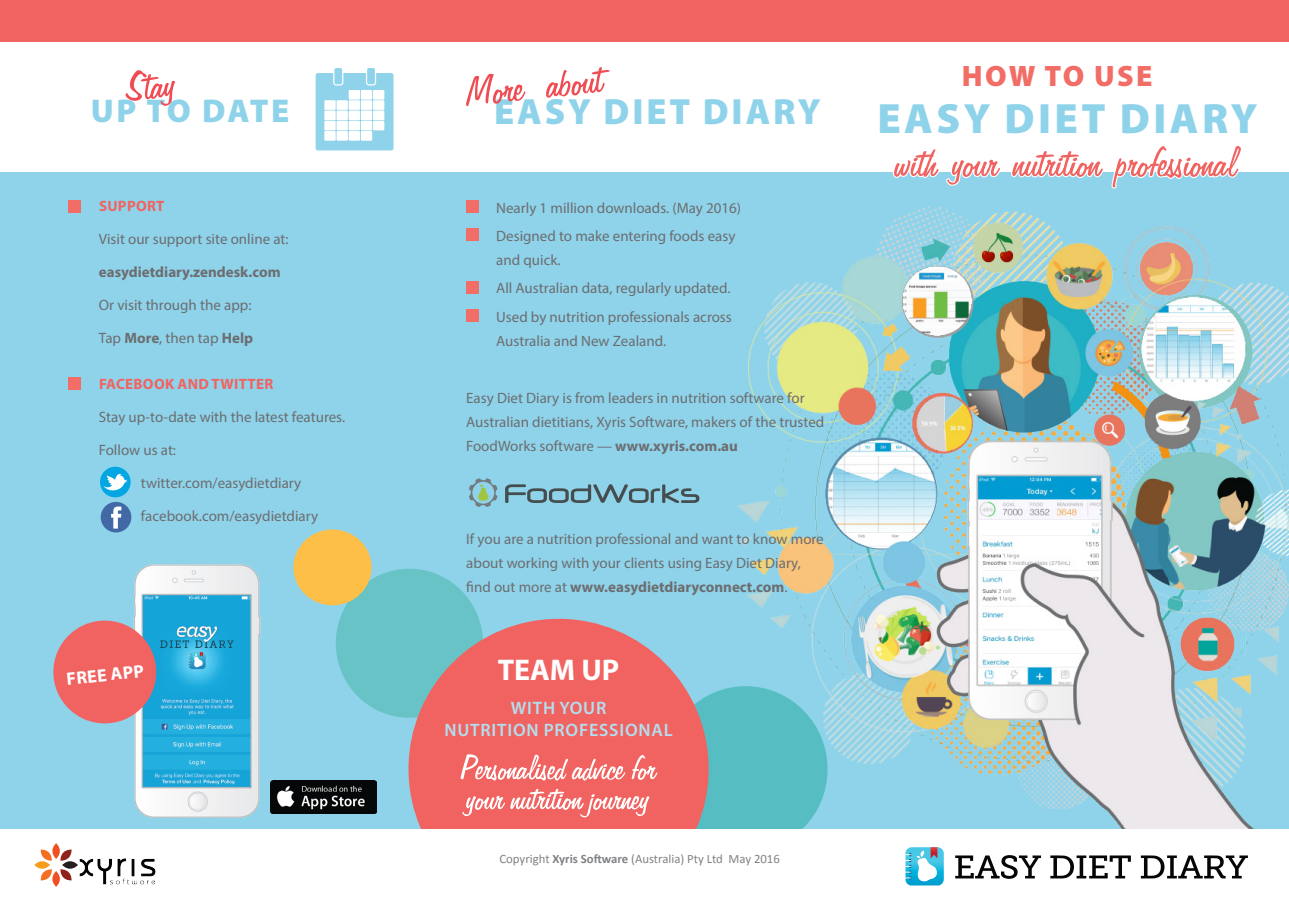
<style>
.page{position:relative;width:1289px;height:919px;background:#fff}
.page>*{position:absolute;margin:0;border:0;box-sizing:border-box;transform-origin:0 0}
.t1{font:900 42.6px "Myriad Pro";letter-spacing:.08em;color:#8fd3ea}
.t2{font:900 36.6px "Myriad Pro";letter-spacing:.08em;color:#8fd3ea}
.t3{font:900 33px "Myriad Pro";letter-spacing:.065em;color:#8fd3ea}
.t4{font:700 30px "Myriad Pro";color:#fff}
.t5{font:900 29.55px "Myriad Pro";letter-spacing:.08em;color:#f26d66}
.t6{font:600 18px/21.6px "Myriad Pro";letter-spacing:.045em;color:#b2dff0;text-align:center}
.t7{font:700 18px "Myriad Pro";color:#fff}
.t8{font:15px/24px "Myriad Pro";color:#6c6d70}
.t9{font:700 15px "Myriad Pro";letter-spacing:.02em;color:#f16360}
.t10{font:700 15px "Myriad Pro";color:#6c6d70}
.t11{font:12.75px "Calibri";color:#808285}
.s1{font-weight:700}
</style>
<div class="page">
<div style="left:0;top:172px;width:1288px;height:659px;background:#8fd3ea"></div>
<div style="left:663px;top:686px;width:164px;height:166px;background:#56bec2;border-radius:50%"></div>
<div style="left:336px;top:568px;width:147px;height:149px;background:#68c3c7;border-radius:50%"></div>
<div style="left:408px;top:618px;width:300px;height:300px;background:#f16360;border-radius:50%"></div>
<img style="left:723px;top:206px;width:565px;height:623px">
<div style="left:0;top:829px;width:1288px;height:89px;background:#fff"></div>
<svg style="left:905px;top:847px;width:38px;height:38px"></svg>
<svg style="left:955px;top:855px;width:86px;height:24px"></svg>
<svg style="left:1050px;top:855px;width:80px;height:23px"></svg>
<svg style="left:1140px;top:855px;width:107px;height:23px"></svg>
<div style="left:293px;top:529px;width:78px;height:76px;background:#fdbf48;border-radius:50%"></div>
<svg style="left:462px;top:789px;width:187px;height:28px"></svg>
<svg style="left:460px;top:754px;width:197px;height:26px"></svg>
<svg style="left:892px;top:146px;width:349px;height:43px"></svg>
<svg style="left:52px;top:843px;width:8px;height:15px"></svg>
<svg style="left:52px;top:871px;width:8px;height:15px"></svg>
<svg style="left:62px;top:861px;width:16px;height:7px"></svg>
<svg style="left:34px;top:861px;width:16px;height:7px"></svg>
<svg style="left:40px;top:868px;width:12px;height:12px"></svg>
<svg style="left:60px;top:849px;width:12px;height:12px"></svg>
<svg style="left:40px;top:849px;width:12px;height:12px"></svg>
<svg style="left:60px;top:868px;width:12px;height:12px"></svg>
<img style="left:79px;top:858px;width:77px;height:27px">
<div style="left:466px;top:200px;width:13px;height:13px;background:#f26d66"></div>
<div style="left:466px;top:228px;width:13px;height:13px;background:#f26d66"></div>
<div style="left:466px;top:280px;width:13px;height:13px;background:#f26d66"></div>
<div style="left:466px;top:309px;width:13px;height:13px;background:#f26d66"></div>
<div style="left:0;top:0;width:1288px;height:41px;background:#f16360"></div>
<div style="left:315px;top:73px;width:78px;height:77px;background:#8fd3ea;border-radius:2px"></div>
<div style="left:349px;top:100px;width:11px;height:10px;background:#fff"></div>
<div style="left:361px;top:100px;width:11px;height:10px;background:#fff"></div>
<div style="left:324px;top:100px;width:12px;height:10px;background:#fff"></div>
<div style="left:336px;top:100px;width:12px;height:10px;background:#fff"></div>
<div style="left:373px;top:100px;width:11px;height:10px;background:#fff"></div>
<div style="left:349px;top:110px;width:11px;height:10px;background:#fff"></div>
<div style="left:361px;top:110px;width:11px;height:10px;background:#fff"></div>
<div style="left:324px;top:110px;width:12px;height:10px;background:#fff"></div>
<div style="left:336px;top:110px;width:12px;height:10px;background:#fff"></div>
<div style="left:373px;top:110px;width:11px;height:10px;background:#fff"></div>
<div style="left:349px;top:121px;width:11px;height:9px;background:#fff"></div>
<div style="left:361px;top:121px;width:11px;height:9px;background:#fff"></div>
<div style="left:324px;top:121px;width:12px;height:9px;background:#fff"></div>
<div style="left:336px;top:121px;width:12px;height:9px;background:#fff"></div>
<div style="left:373px;top:121px;width:11px;height:9px;background:#fff"></div>
<div style="left:349px;top:131px;width:11px;height:10px;background:#fff"></div>
<div style="left:361px;top:131px;width:11px;height:10px;background:#fff"></div>
<div style="left:324px;top:131px;width:12px;height:10px;background:#fff"></div>
<div style="left:336px;top:131px;width:12px;height:10px;background:#fff"></div>
<div style="left:349px;top:90px;width:11px;height:10px;background:#fff"></div>
<div style="left:361px;top:90px;width:11px;height:10px;background:#fff"></div>
<div style="left:373px;top:90px;width:11px;height:10px;background:#fff"></div>
<div style="left:334px;top:67px;width:9px;height:18px;background:#8fd3ea;border-radius:2px"></div>
<div style="left:333px;top:67px;width:10px;height:18px;border:1px solid #fff;border-radius:2px"></div>
<div style="left:366px;top:67px;width:9px;height:18px;background:#8fd3ea;border-radius:2px"></div>
<div style="left:366px;top:67px;width:10px;height:18px;border:1px solid #fff;border-radius:2px"></div>
<svg style="left:125px;top:70px;width:50px;height:36px"></svg>
<div style="left:68px;top:200px;width:13px;height:13px;background:#f26d66"></div>
<div style="left:68px;top:377px;width:13px;height:13px;background:#f26d66"></div>
<svg style="left:505px;top:484px;width:194px;height:19px"></svg>
<svg style="left:469px;top:478px;width:28px;height:29px"></svg>
<div style="left:101px;top:502px;width:30px;height:30px;background:#4269a6;border-radius:50%"></div>
<svg style="left:111px;top:506px;width:10px;height:22px"></svg>
<svg style="left:100px;top:466px;width:31px;height:31px"></svg>
<svg style="left:103px;top:473px;width:24px;height:21px"></svg>
<img style="left:131px;top:564px;width:130px;height:254px">
<img style="left:270px;top:780px;width:106px;height:33px">
<div style="left:53px;top:620px;width:103px;height:103px;background:#f16360;border-radius:50%"></div>
<svg style="left:466px;top:67px;width:143px;height:39px"></svg>
<p class="t3" style="left:91px;top:92px;width:200px">UP TO DATE</p>
<p class="t2" style="left:494px;top:91px;width:328px">EASY DIET DIARY</p>
<p class="t5" style="left:961px;top:60px;width:192px">HOW TO USE</p>
<p class="t1" style="left:877px;top:94px;width:381px">EASY DIET DIARY</p>
<p class="t9" style="left:99px;top:196px;width:67px">SUPPORT</p>
<p class="t8" style="left:99px;top:227px;width:191px">Visit our support site online at:</p>
<p class="t10" style="left:99px;top:262px;width:183px">easydietdiary.zendesk.com</p>
<p class="t8" style="left:99px;top:293px;width:154px">Or visit through the app:</p>
<p class="t8" style="left:99px;top:326px;width:156px">Tap <span class="s1">More</span>, then tap <span class="s1">Help</span></p>
<p class="t9" style="left:99px;top:374px;width:176px">FACEBOOK AND TWITTER</p>
<p class="t8" style="left:99px;top:405px;width:248px">Stay up-to-date with the latest features.</p>
<p class="t8" style="left:99px;top:438px;width:79px">Follow us at:</p>
<p class="t8" style="left:141px;top:471px;width:162px">twitter.com/easydietdiary</p>
<p class="t8" style="left:141px;top:504px;width:179px">facebook.com/easydietdiary</p>
<p class="t8" style="left:496px;top:196px;width:246px">Nearly 1 million downloads. (May 2016)</p>
<p class="t8" style="left:496px;top:224px;width:241px">Designed to make entering foods easy and quick.</p>
<p class="t8" style="left:496px;top:276px;width:236px">All Australian data, regularly updated.</p>
<p class="t8" style="left:496px;top:304px;width:237px">Used by nutrition professionals across<br>Australia and New Zealand.</p>
<p class="t8" style="left:466px;top:385px;width:359px">Easy Diet Diary is from leaders in nutrition software for<br>Australian dietitians, Xyris Software, makers of the trusted<br>FoodWorks software — <span class="s1">www.xyris.com.au</span></p>
<p class="t8" style="left:466px;top:527px;width:359px">If you are a nutrition professional and want to know more about working with your clients using Easy Diet Diary, find out more at <span class="s1">www.easydietdiaryconnect.com</span>.</p>
<p class="t7" style="left:65px;top:667px;width:79px;rotate:-6deg">FREE APP</p>
<p class="t4" style="left:498px;top:650px;width:123px">TEAM UP</p>
<p class="t6" style="left:444px;top:697px;width:230px">WITH YOUR<br>NUTRITION PROFESSIONAL</p>
<p class="t11" style="left:499px;top:850px;width:282px">Copyright <span class="s1">Xyris Software</span> (Australia) Pty Ltd May 2016</p>
</div>
